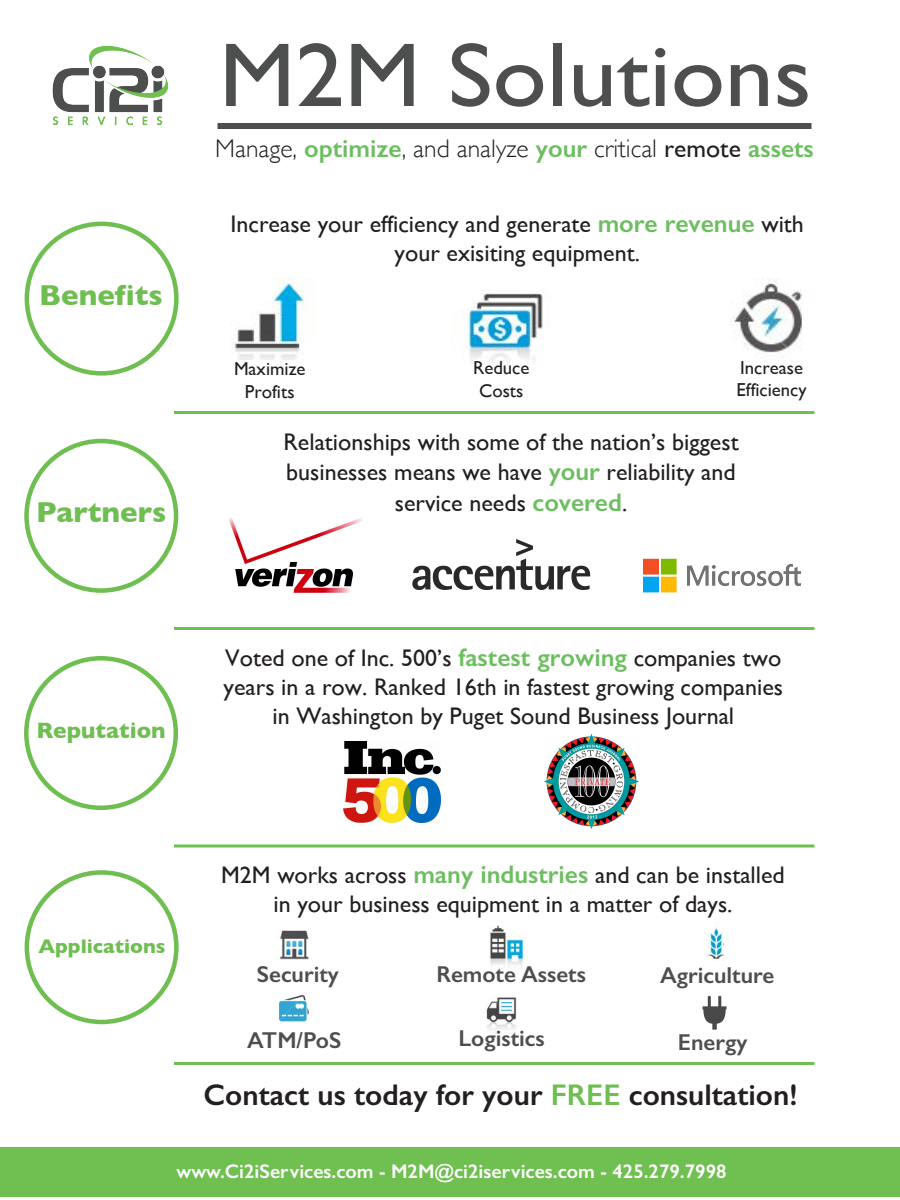
<style>
.page{position:relative;width:900px;height:1200px;background:#fff}
.page>*{position:absolute;margin:0;border:0;box-sizing:border-box;transform-origin:0 0}
.t1{font:91.05px "Gill Sans";color:#4d4e4e;scale:1.07 1}
.t2{font:600 30px "Gill Sans";color:#231f20}
.t3{font:700 29.4px "Gill Sans";color:#6fbe51}
.t4{font:300 25.5px "Gill Sans";color:#231f20}
.t5{font:24px/28.8px "Gill Sans";color:#231f20;text-align:center}
.t6{font:600 23.1px "Gill Sans";color:#4d4e4e}
.t7{font:700 22.65px "Gill Sans";color:#6fbe51}
.t8{font:700 20.1px "Gill Sans";color:#6fbe51}
.t9{font:600 19.8px "Gill Sans";color:#fff}
.t10{font:18.75px/22.5px "Gill Sans";color:#231f20;text-align:center}
.s1{font-weight:600;color:#6dbe61}
.s2{font-weight:400}
.s3{font-weight:600;font-size:25.5px;color:#6dbe61}
.s4{color:#6fbe51}
</style>
<div class="page">
<img style="left:486px;top:997px;width:31px;height:33px">
<img style="left:52px;top:45px;width:117px;height:81px">
<div style="left:218px;top:123px;width:594px;height:6px;background:#4d4e4e"></div>
<div style="left:0;top:1148px;width:900px;height:49px;background:#6fbf51"></div>
<div style="left:25px;top:222px;width:154px;height:154px;border:4px solid #6fbe51;border-radius:50%"></div>
<div style="left:24px;top:439px;width:154px;height:154px;border:4px solid #6fbe51;border-radius:50%"></div>
<div style="left:24px;top:656px;width:154px;height:154px;border:4px solid #6fbe51;border-radius:50%"></div>
<div style="left:25px;top:870px;width:154px;height:154px;border:4px solid #6fbe51;border-radius:50%"></div>
<img style="left:451px;top:293px;width:92px;height:70px">
<img style="left:233px;top:279px;width:74px;height:80px">
<img style="left:732px;top:280px;width:71px;height:73px">
<img style="left:643px;top:558px;width:158px;height:35px">
<img style="left:229px;top:518px;width:134px;height:75px">
<img style="left:412px;top:539px;width:179px;height:51px">
<img style="left:543px;top:734px;width:96px;height:95px">
<img style="left:344px;top:742px;width:97px;height:80px">
<img style="left:280px;top:930px;width:29px;height:30px">
<img style="left:490px;top:925px;width:37px;height:41px">
<img style="left:708px;top:927px;width:16px;height:32px">
<img style="left:278px;top:995px;width:31px;height:27px">
<img style="left:702px;top:995px;width:25px;height:35px">
<hr style="left:174px;top:411px;width:640px;height:3px;background:#6fbe51">
<hr style="left:174px;top:627px;width:640px;height:3px;background:#6fbe51">
<svg style="left:174px;top:844px;width:640px;height:4px;background:#92ce7c"></svg>
<hr style="left:174px;top:1062px;width:640px;height:3px;background:#6fbe51">
<p class="t3" style="left:39px;top:272px;width:125px">Benefits</p>
<p class="t3" style="left:36px;top:489px;width:132px">Partners</p>
<h1 class="t1" style="left:219px;top:22px;width:555px">M2M Solutions</h1>
<p class="t4" style="left:215px;top:129px;width:600px">Manage, <span class="s1">optimize</span>, and analyze <span class="s1">your</span> critical <span class="s2">remote</span> <span class="s1">assets</span></p>
<p class="t5" style="left:231px;top:209px;width:575px">Increase your efficiency and generate <span class="s3">more revenue</span> with your exisiting equipment.</p>
<p class="t10" style="left:234px;top:358px;width:73px">Maximize<br>Profits</p>
<p class="t10" style="left:737px;top:356px;width:71px;text-align:left">Increase<br>Efficiency</p>
<p class="t10" style="left:473px;top:357px;width:58px">Reduce<br>Costs</p>
<p class="t5" style="left:283px;top:426px;width:457px;line-height:30.6px">Relationships with some of the nation’s biggest businesses means we have <span class="s3">your</span> reliability and service needs <span class="s3">covered</span>.</p>
<p class="t7" style="left:36px;top:712px;width:131px">Reputation</p>
<p class="t5" style="left:224px;top:644px;width:561px">Voted one of Inc. 500’s <span class="s3">fastest growing</span> companies two years in a row. Ranked 16th in fastest growing companies in Washington by Puget Sound Business Journal</p>
<p class="t8" style="left:38px;top:930px;width:129px">Applications</p>
<p class="t5" style="left:221px;top:860px;width:565px">M2M works across <span class="s3">many industries</span> and can be installed in your business equipment in a matter of days.</p>
<p class="t6" style="left:257px;top:960px;width:84px">Security</p>
<p class="t6" style="left:437px;top:960px;width:151px">Remote Assets</p>
<p class="t6" style="left:660px;top:961px;width:116px">Agriculture</p>
<p class="t6" style="left:247px;top:1026px;width:96px">ATM/PoS</p>
<p class="t6" style="left:459px;top:1024px;width:88px">Logistics</p>
<p class="t6" style="left:678px;top:1028px;width:71px">Energy</p>
<p class="t2" style="left:204px;top:1077px;width:595px">Contact us today for your <span class="s4">FREE</span> consultation!</p>
<p class="t9" style="left:176px;top:1160px;width:552px">www.Ci2iServices.com - M2M@ci2iservices.com - 425.279.7998</p>
</div>
